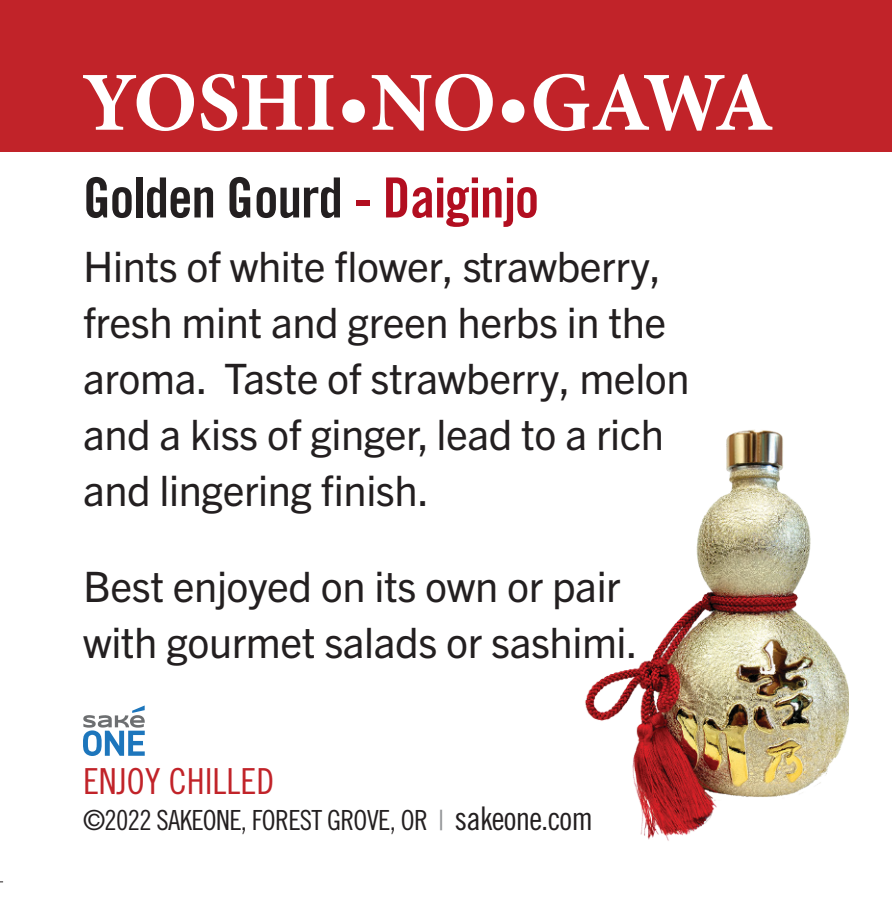
<style>
.page{position:relative;width:892px;height:912px;background:#fff}
.page>*{position:absolute;margin:0;border:0;box-sizing:border-box;transform-origin:0 0}
.t1{font:55.6px "Trade Gothic LT Pro Bd Cn 20";letter-spacing:-.02em;color:#231f20}
.t2{font:42px/56px "Trade Gothic Next LT Pro";letter-spacing:-.01em;color:#231f20}
.t3{font:36px "Trade Gothic LT Pro Cn 18";color:#c12329}
.t4{font:27.6px "Trade Gothic LT Pro Cn 18";letter-spacing:-.025em;color:#231f20}
.s1{color:#b20e20}
.s2{color:#949698}
.s3{font-size:32.4px}
</style>
<div class="page">
<div style="left:0;top:0;width:891px;height:152px;background:#c12329"></div>
<img style="left:585px;top:429px;width:263px;height:412px">
<svg style="left:83px;top:74px;width:689px;height:57px"></svg>
<svg style="left:83px;top:705px;width:62px;height:51px"></svg>
<p class="t1" style="left:83px;top:164px;width:457px">Golden Gourd <span class="s1">- Daiginjo</span></p>
<p class="t2" style="left:83px;top:236px;width:608px">Hints of white flower, strawberry, fresh mint and green herbs in the aroma. Taste of strawberry, melon and a kiss of ginger, lead to a rich and lingering finish.</p>
<p class="t2" style="left:83px;top:556px;width:556px">Best enjoyed on its own or pair with gourmet salads or sashimi.</p>
<p class="t3" style="left:83px;top:759px;width:193px">ENJOY CHILLED</p>
<p class="t4" style="left:83px;top:803px;width:511px">©2022 SAKEONE, FOREST GROVE, OR <span class="s2">|</span> <span class="s3">sakeone.com</span></p>
</div>
